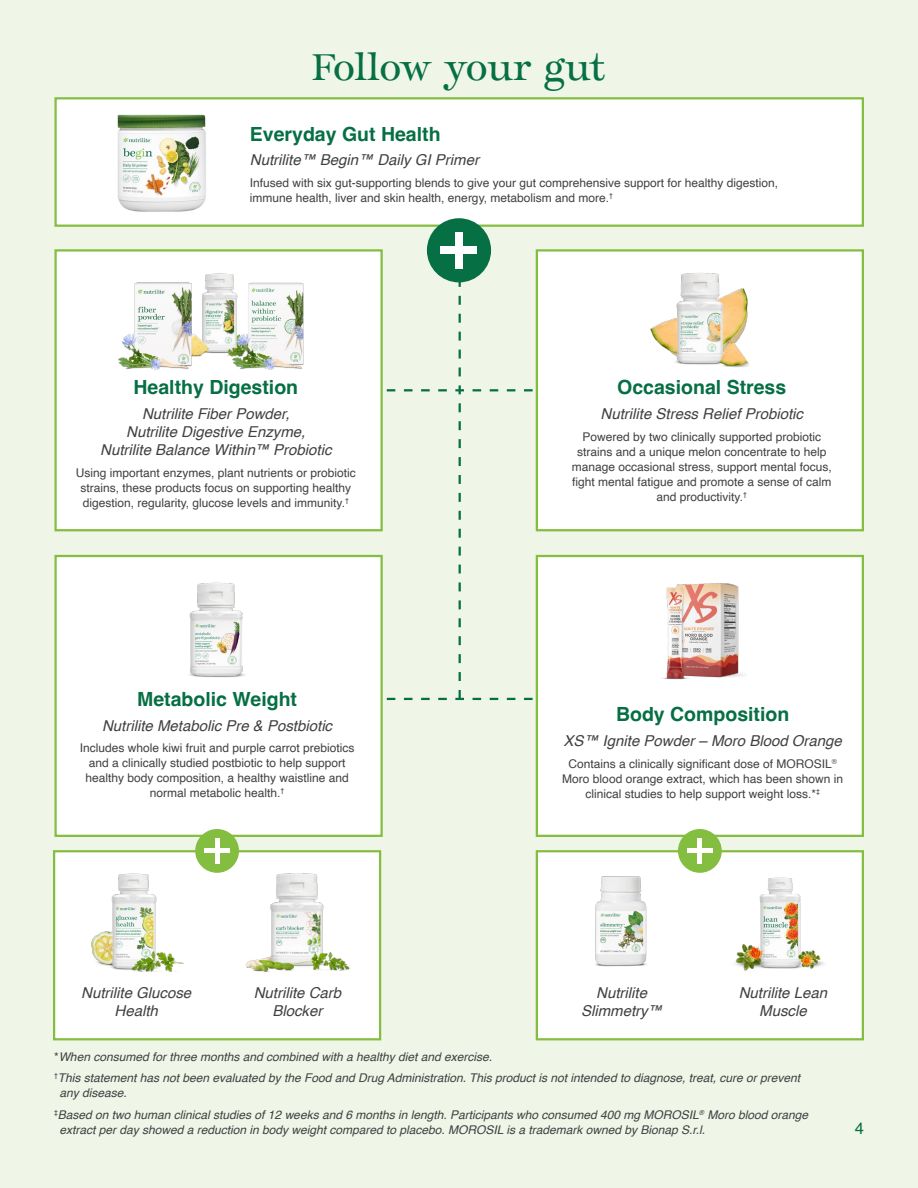
<style>
.page{position:relative;width:918px;height:1188px;background:#eff5e7}
.page>*{position:absolute;margin:0;border:0;box-sizing:border-box;transform-origin:0 0}
.Cover_Super{font:36px "Temeraire";letter-spacing:-.025em;color:#066f44}
.t1{font:700 19.5px "Helvetica";color:#066f44}
.t2{font:16.5px "Helvetica";color:#066f44}
.t3{font:italic 15px/18px "Helvetica";color:#414042;text-align:center}
.t4{font:12px/15px "Helvetica";color:#414042;text-align:center}
.Disclaimers_Helvetica_Ob_8_10{font:italic 12px/15px "Helvetica";color:#414042}
.s1{font-style:normal}
</style>
<div class="page">
<div style="left:54px;top:249px;width:329px;height:282px;background:#fff;border:2px solid #84be41"></div>
<div style="left:536px;top:249px;width:328px;height:282px;background:#fff;border:2px solid #84be41"></div>
<div style="left:54px;top:555px;width:329px;height:282px;background:#fff;border:2px solid #84be41"></div>
<div style="left:536px;top:555px;width:328px;height:282px;background:#fff;border:2px solid #84be41"></div>
<div style="left:53px;top:850px;width:328px;height:190px;background:#fff;border:2px solid #84be41"></div>
<div style="left:536px;top:850px;width:328px;height:190px;background:#fff;border:2px solid #84be41"></div>
<div style="left:54px;top:97px;width:810px;height:130px;background:#fff;border:2px solid #84be41"></div>
<svg style="left:387px;top:278px;width:146px;height:422px"></svg>
<img style="left:117px;top:114px;width:89px;height:98px">
<img style="left:118px;top:273px;width:186px;height:97px">
<img style="left:650px;top:273px;width:100px;height:95px">
<img style="left:189px;top:582px;width:56px;height:96px">
<img style="left:662px;top:583px;width:83px;height:97px">
<img style="left:595px;top:876px;width:52px;height:91px">
<img style="left:735px;top:877px;width:89px;height:94px">
<img style="left:91px;top:873px;width:93px;height:99px">
<img style="left:245px;top:873px;width:105px;height:99px">
<div style="left:427px;top:218px;width:64px;height:64px;background:#066f44;border-radius:50%"></div>
<div style="left:441px;top:247px;width:36px;height:7px;background:#fff"></div>
<div style="left:455px;top:232px;width:8px;height:37px;background:#fff"></div>
<div style="left:195px;top:829px;width:44px;height:44px;background:#84be41;border-radius:50%"></div>
<div style="left:204px;top:848px;width:26px;height:5px;background:#fff"></div>
<div style="left:215px;top:838px;width:5px;height:26px;background:#fff"></div>
<div style="left:678px;top:829px;width:44px;height:44px;background:#84be41;border-radius:50%"></div>
<div style="left:687px;top:848px;width:25px;height:5px;background:#fff"></div>
<div style="left:697px;top:838px;width:5px;height:26px;background:#fff"></div>
<p class="Cover_Super" style="left:313px;top:43px;width:295px">Follow your gut</p>
<h2 class="t1" style="left:250px;top:118px;width:192px">Everyday Gut Health</h2>
<p class="t3" style="left:250px;top:152px;width:231px">Nutrilite™ Begin™ Daily GI Primer</p>
<p class="t4" style="left:250px;top:176px;width:530px;text-align:left">Infused with six gut-supporting blends to give your gut comprehensive support for healthy digestion, immune health, liver and skin health, energy, metabolism and more.<sup>†</sup></p>
<h2 class="t1" style="left:134px;top:372px;width:166px">Healthy Digestion</h2>
<p class="t3" style="left:100px;top:405px;width:233px">Nutrilite Fiber Powder,<br>Nutrilite Digestive Enzyme,<br>Nutrilite Balance Within™ Probiotic</p>
<p class="t4" style="left:76px;top:465px;width:282px">Using important enzymes, plant nutrients or probiotic strains, these products focus on supporting healthy digestion, regularity, glucose levels and immunity.<sup>†</sup></p>
<h2 class="t1" style="left:137px;top:683px;width:161px">Metabolic Weight</h2>
<p class="t3" style="left:102px;top:717px;width:232px">Nutrilite Metabolic Pre &amp; Postbiotic</p>
<p class="t4" style="left:80px;top:741px;width:276px">Includes whole kiwi fruit and purple carrot prebiotics and a clinically studied postbiotic to help support healthy body composition, a healthy waistline and normal metabolic health.<sup>†</sup></p>
<h2 class="t1" style="left:617px;top:372px;width:171px">Occasional Stress</h2>
<p class="t3" style="left:601px;top:405px;width:204px">Nutrilite Stress Relief Probiotic</p>
<p class="t4" style="left:572px;top:429px;width:262px">Powered by two clinically supported probiotic strains and a unique melon concentrate to help manage occasional stress, support mental focus, fight mental fatigue and promote a sense of calm and productivity.<sup>†</sup></p>
<h2 class="t1" style="left:616px;top:699px;width:175px">Body Composition</h2>
<p class="t3" style="left:563px;top:732px;width:280px">XS™ Ignite Powder – Moro Blood Orange</p>
<p class="t4" style="left:562px;top:757px;width:282px">Contains a clinically significant dose of MOROSIL<sup>®<br></sup>Moro blood orange extract, which has been shown in clinical studies to help support weight loss.*<sup>‡</sup></p>
<p class="t3" style="left:254px;top:984px;width:89px">Nutrilite Carb<br>Blocker</p>
<p class="t3" style="left:739px;top:984px;width:90px">Nutrilite Lean<br>Muscle</p>
<p class="t3" style="left:81px;top:984px;width:112px">Nutrilite Glucose<br>Health</p>
<p class="t3" style="left:581px;top:984px;width:83px">Nutrilite<br>Slimmetry™</p>
<p class="Disclaimers_Helvetica_Ob_8_10" style="left:54px;top:1049px;width:440px"><span class="s1">*</span>When consumed for three months and combined with a healthy diet and exercise.</p>
<p class="Disclaimers_Helvetica_Ob_8_10" style="left:59px;top:1071px;width:742px;text-indent:-5px"><sup>†</sup>This statement has not been evaluated by the Food and Drug Administration. This product is not intended to diagnose, treat, cure or prevent any disease.</p>
<p class="Disclaimers_Helvetica_Ob_8_10" style="left:59px;top:1108px;width:750px;text-indent:-5px"><sup>‡</sup>Based on two human clinical studies of 12 weeks and 6 months in length. Participants who consumed 400 mg MOROSIL<sup>®</sup> Moro blood orange extract per day showed a reduction in body weight compared to placebo. MOROSIL is a trademark owned by Bionap S.r.l.</p>
<h3 class="t2" style="left:855px;top:1116px;width:11px">4</h3>
</div>
